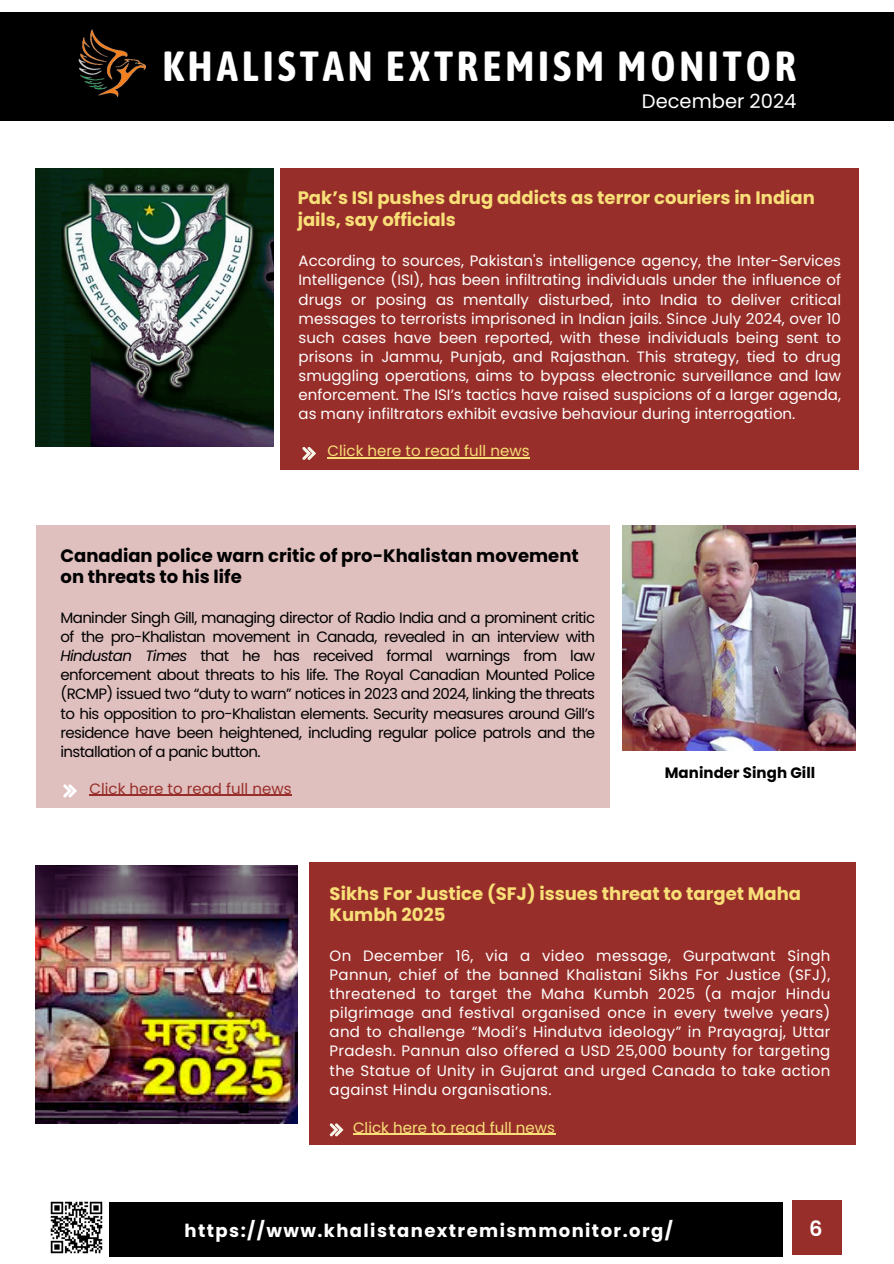
<style>
.page{position:relative;width:894px;height:1264px;background:#fff}
.page>*{position:absolute;margin:0;border:0;box-sizing:border-box;transform-origin:0 0}
.t1{font:700 42px "Asap Condensed";letter-spacing:.09em;color:#fff}
.t2{font:600 21px "Poppins";color:#fff}
.t3{font:19.5px "Poppins";color:#fff}
.t4{font:700 18px/21.3px "Poppins";color:#f8df77}
.t5{font:700 18px/21.3px "Poppins";color:#000}
.t6{font:700 18px "Poppins";letter-spacing:.08em;color:#fff}
.t7{font:15px/19.2px "Poppins";letter-spacing:.01em;color:#fff;text-align:justify}
.t8{font:15px/19.2px "Poppins";letter-spacing:-.04em;color:#000;text-align:justify}
.t9{font:15px "Poppins";letter-spacing:.005em;color:#f8df77}
.t10{font:15px "Poppins";letter-spacing:.005em;color:#982e2a}
.t11{font:700 15px "Poppins";letter-spacing:.005em;color:#000}
.s1{font-style:italic}
</style>
<div class="page">
<div style="left:0;top:12px;width:893px;height:109px;background:#000"></div>
<img style="left:78px;top:29px;width:67px;height:68px">
<div style="left:280px;top:168px;width:578px;height:302px;background:#982e2a"></div>
<svg style="left:302px;top:447px;width:14px;height:13px"></svg>
<div style="left:36px;top:525px;width:573px;height:282px;background:#e0c0bf"></div>
<svg style="left:63px;top:784px;width:14px;height:13px"></svg>
<div style="left:109px;top:1202px;width:673px;height:54px;background:#000"></div>
<div style="left:791px;top:1200px;width:49px;height:54px;background:#982e2a"></div>
<img style="left:50px;top:1201px;width:53px;height:53px">
<div style="left:309px;top:861px;width:546px;height:283px;background:#982e2a"></div>
<svg style="left:330px;top:1123px;width:13px;height:13px"></svg>
<img style="left:36px;top:168px;width:237px;height:278px">
<img style="left:622px;top:525px;width:233px;height:225px">
<img style="left:36px;top:865px;width:261px;height:258px">
<hr style="left:327px;top:457px;width:202px;height:1px;background:#f8df77">
<hr style="left:89px;top:794px;width:202px;height:2px;background:#982e2a">
<hr style="left:353px;top:1133px;width:202px;height:1px;background:#f8df77">
<h1 class="t1" style="left:162px;top:42px;width:635px">KHALISTAN EXTREMISM MONITOR</h1>
<p class="t3" style="left:641px;top:88px;width:156px">December 2024</p>
<h3 class="t4" style="left:297px;top:187px;width:518px">Pak’s ISI pushes drug addicts as terror couriers in Indian jails, say officials</h3>
<p class="t7" style="left:298px;top:251px;width:544px">According to sources, Pakistan's intelligence agency, the Inter-Services Intelligence (ISI), has been infiltrating individuals under the influence of drugs or posing as mentally disturbed, into India to deliver critical messages to terrorists imprisoned in Indian jails. Since July 2024, over 10 such cases have been reported, with these individuals being sent to prisons in Jammu, Punjab, and Rajasthan. This strategy, tied to drug smuggling operations, aims to bypass electronic surveillance and law enforcement. The ISI’s tactics have raised suspicions of a larger agenda, as many infiltrators exhibit evasive behaviour during interrogation.</p>
<h2 class="t9" style="left:327px;top:440px;width:203px">Click here to read full news</h2>
<p class="t5" style="left:60px;top:545px;width:519px">Canadian police warn critic of pro-Khalistan movement on threats to his life</p>
<p class="t8" style="left:60px;top:608px;width:536px">Maninder Singh Gill, managing director of Radio India and a prominent critic of the pro-Khalistan movement in Canada, revealed in an interview with <span class="s1">Hindustan Times</span> that he has received formal warnings from law enforcement about threats to his life. The Royal Canadian Mounted Police (RCMP) issued two “duty to warn” notices in 2023 and 2024, linking the threats to his opposition to pro-Khalistan elements. Security measures around Gill’s residence have been heightened, including regular police patrols and the installation of a panic button.</p>
<p class="t10" style="left:89px;top:778px;width:203px">Click here to read full news</p>
<h4 class="t11" style="left:664px;top:762px;width:152px">Maninder Singh Gill</h4>
<p class="t4" style="left:329px;top:882px;width:473px">Sikhs For Justice (SFJ) issues threat to target Maha<br>Kumbh 2025</p>
<p class="t7" style="left:329px;top:945px;width:502px">On December 16, via a video message, Gurpatwant Singh Pannun, chief of the banned Khalistani Sikhs For Justice (SFJ), threatened to target the Maha Kumbh 2025 (a major Hindu pilgrimage and festival organised once in every twelve years) and to challenge “Modi’s Hindutva ideology” in Prayagraj, Uttar Pradesh. Pannun also offered a USD 25,000 bounty for targeting the Statue of Unity in Gujarat and urged Canada to take action against Hindu organisations.</p>
<p class="t9" style="left:353px;top:1116px;width:203px">Click here to read full news</p>
<p class="t6" style="left:184px;top:1218px;width:489px">https://www.khalistanextremismmonitor.org/</p>
<h2 class="t2" style="left:809px;top:1213px;width:15px">6</h2>
</div>
